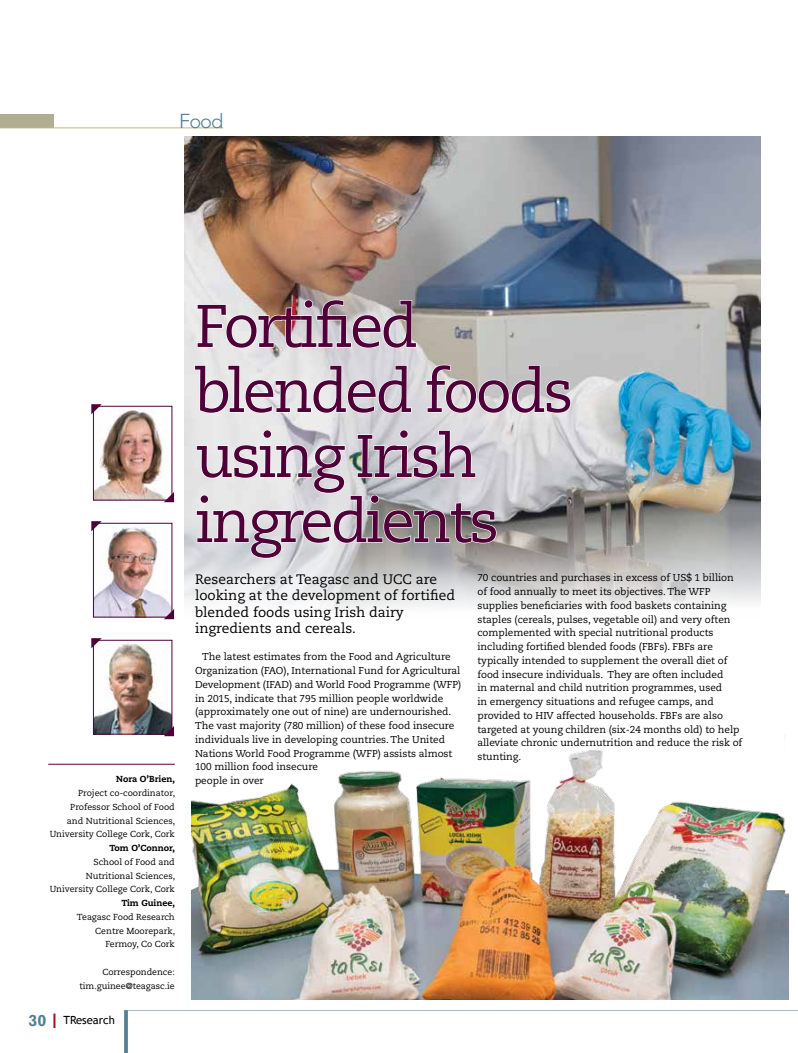
<style>
.page{position:relative;width:798px;height:1053px;background:#fff}
.page>*{position:absolute;margin:0;border:0;box-sizing:border-box;transform-origin:0 0}
.t1{font:60px/65px "Caecilia";letter-spacing:-.05em;color:#500039}
.t2{font:300 20px "Avenir";color:#528095}
.t3{font:700 16.25px "Rockwell";color:#528095}
.t4{font:13.75px/16.2px "Caecilia";color:#000}
.t5{font:11.25px "Trebuchet MS";color:#000}
.t6{font:10px/13.8px "Caecilia";letter-spacing:-.005em;color:#000}
.t7{font:8.75px/13.8px "Caecilia";color:#000;text-align:right}
.t8{font:800 8.75px "Caecilia";color:#000}
.s1{font-size:20px;color:#96171a}
</style>
<div class="page">
<div style="left:0;top:114px;width:53px;height:14px;background:#b1ad91"></div>
<hr style="left:124px;top:1010px;width:673px;height:1px;background:#9db9c8">
<hr style="left:0;top:128px;width:223px;height:1px;background:#c0b588">
<svg style="left:124px;top:1010px;width:4px;height:42px"></svg>
<img style="left:184px;top:137px;width:576px;height:473px">
<hr style="left:48px;top:763px;width:127px;height:1px;background:#500039">
<svg style="left:196px;top:299px;width:221px;height:50px;background:#d3cdcc"></svg>
<svg style="left:194px;top:364px;width:218px;height:50px"></svg>
<svg style="left:425px;top:364px;width:146px;height:50px;background:#d5d4d3"></svg>
<svg style="left:195px;top:429px;width:302px;height:130px;background:#cfcfd1"></svg>
<img style="left:95px;top:526px;width:75px;height:89px">
<div style="left:93px;top:523px;width:79px;height:94px;border:1px solid #500039"></div>
<svg style="left:91px;top:521px;width:11px;height:10px"></svg>
<svg style="left:164px;top:609px;width:10px;height:10px"></svg>
<img style="left:95px;top:642px;width:75px;height:90px">
<div style="left:93px;top:640px;width:79px;height:94px;border:1px solid #500039"></div>
<svg style="left:91px;top:638px;width:11px;height:10px"></svg>
<svg style="left:164px;top:726px;width:10px;height:10px"></svg>
<img style="left:95px;top:410px;width:69px;height:88px">
<div style="left:93px;top:406px;width:79px;height:94px;border:1px solid #500039"></div>
<svg style="left:91px;top:404px;width:11px;height:10px"></svg>
<svg style="left:164px;top:492px;width:10px;height:10px"></svg>
<img style="left:191px;top:735px;width:597px;height:264px">
<h2 class="t2" style="left:179px;top:109px;width:46px">Food</h2>
<p class="t8" style="left:116px;top:773px;width:60px">Nora O’Brien,</p>
<p class="t7" style="left:50px;top:786px;width:127px">Project co-coordinator,<br>Professor School of Food<br>and Nutritional Sciences,<br>University College Cork, Cork</p>
<p class="t8" style="left:109px;top:842px;width:67px">Tom O’Connor,</p>
<p class="t7" style="left:50px;top:855px;width:127px">School of Food and<br>Nutritional Sciences,<br>University College Cork, Cork</p>
<p class="t8" style="left:121px;top:897px;width:55px">Tim Guinee,</p>
<p class="t7" style="left:77px;top:910px;width:100px">Teagasc Food Research<br>Centre Moorepark,<br>Fermoy, Co Cork</p>
<p class="t7" style="left:79px;top:965px;width:97px">Correspondence: tim.guinee@teagasc.ie</p>
<h3 class="t3" style="left:28px;top:1010px;width:19px">30</h3>
<p class="t5" style="left:52px;top:1013px;width:65px"><span class="s1">I</span> TResearch</p>
<h1 class="t1" style="left:195px;top:295px;width:379px">Fortified blended foods using Irish ingredients</h1>
<h3 class="t4" style="left:195px;top:571px;width:261px">Researchers at Teagasc and UCC are looking at the development of fortified blended foods using Irish dairy ingredients and cereals.</h3>
<p class="t6" style="left:195px;top:650px;width:267px;text-indent:7px">The latest estimates from the Food and Agriculture Organization (FAO), International Fund for Agricultural Development (IFAD) and World Food Programme (WFP) in 2015, indicate that 795 million people worldwide (approximately one out of nine) are undernourished.<br>The vast majority (780 million) of these food insecure individuals live in developing countries. The United Nations World Food Programme (WFP) assists almost 100 million food insecure<br>people in over</p>
<p class="t6" style="left:477px;top:571px;width:266px">70 countries and purchases in excess of US$ 1 billion of food annually to meet its objectives. The WFP supplies beneficiaries with food baskets containing staples (cereals, pulses, vegetable oil) and very often complemented with special nutritional products including fortified blended foods (FBFs). FBFs are typically intended to supplement the overall diet of food insecure individuals. They are often included<br>in maternal and child nutrition programmes, used<br>in emergency situations and refugee camps, and provided to HIV affected households. FBFs are also targeted at young children (six-24 months old) to help alleviate chronic undernutrition and reduce the risk of stunting.</p>
</div>
